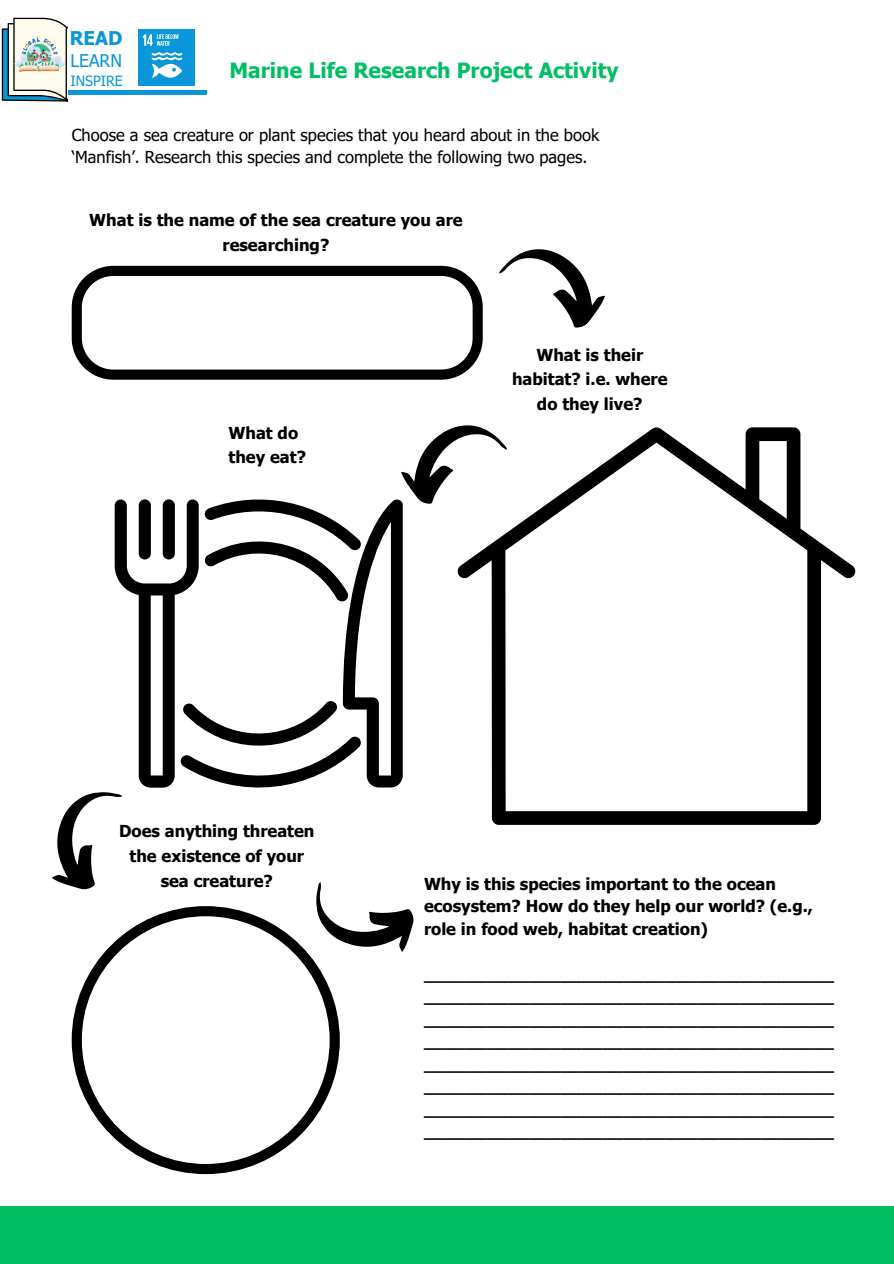
<style>
.page{position:relative;width:894px;height:1264px;background:#fff}
.page>*{position:absolute;margin:0;border:0;box-sizing:border-box;transform-origin:0 0}
.t1{font:700 21px "Tahoma";color:#00bf63}
.t2{font:700 18.9px "Tahoma";color:#0a97d9}
.t3{font:17.55px "Tahoma";color:#0a97d9}
.t4{font:700 16.5px/22.5px "Tahoma";color:#000;text-align:center}
.t5{font:16.5px/22.5px "Tahoma";color:#000}
.t6{font:14.1px "Tahoma";color:#0a97d9}
</style>
<div class="page">
<div style="left:0;top:1205px;width:893px;height:58px;background:#00bf63"></div>
<svg style="left:72px;top:266px;width:410px;height:113px"></svg>
<svg style="left:499px;top:249px;width:105px;height:79px"></svg>
<svg style="left:506px;top:427px;width:350px;height:397px"></svg>
<svg style="left:52px;top:425px;width:454px;height:527px"></svg>
<svg style="left:72px;top:906px;width:267px;height:268px"></svg>
<div style="left:59px;top:30px;width:147px;height:64px;background:#0a97d9"></div>
<div style="left:54px;top:25px;width:152px;height:65px;background:#fff"></div>
<div style="left:139px;top:30px;width:56px;height:56px;background:#0a97d9"></div>
<svg style="left:143px;top:34px;width:40px;height:44px"></svg>
<svg style="left:2px;top:18px;width:66px;height:84px"></svg>
<img style="left:13px;top:31px;width:54px;height:54px">
<p class="t2" style="left:70px;top:25px;width:54px">READ</p>
<p class="t6" style="left:70px;top:71px;width:54px">INSPIRE</p>
<p class="t3" style="left:70px;top:49px;width:53px">LEARN</p>
<p class="t1" style="left:229px;top:56px;width:390px">Marine Life Research Project Activity</p>
<p class="t5" style="left:72px;top:125px;width:529px">Choose a sea creature or plant species that you heard about in the book ‘Manfish’. Research this species and complete the following two pages.</p>
<p class="t4" style="left:89px;top:208px;width:375px;line-height:24.8px">What is the name of the sea creature you are researching?</p>
<p class="t4" style="left:228px;top:421px;width:79px;line-height:24.8px;text-align:left">What do they eat?</p>
<p class="t4" style="left:512px;top:343px;width:157px;line-height:24.8px">What is their habitat? i.e. where do they live?</p>
<p class="t4" style="left:119px;top:819px;width:197px;line-height:24.8px">Does anything threaten the existence of your sea creature?</p>
<p class="t4" style="left:424px;top:873px;width:390px;text-align:left">Why is this species important to the ocean ecosystem? How do they help our world? (e.g., role in food web, habitat creation)</p>
<p class="t4" style="left:424px;top:963px;width:411px;text-align:justify">_______________________________________ _______________________________________ _______________________________________ _______________________________________ _______________________________________ _______________________________________ _______________________________________ _______________________________________</p>
</div>
